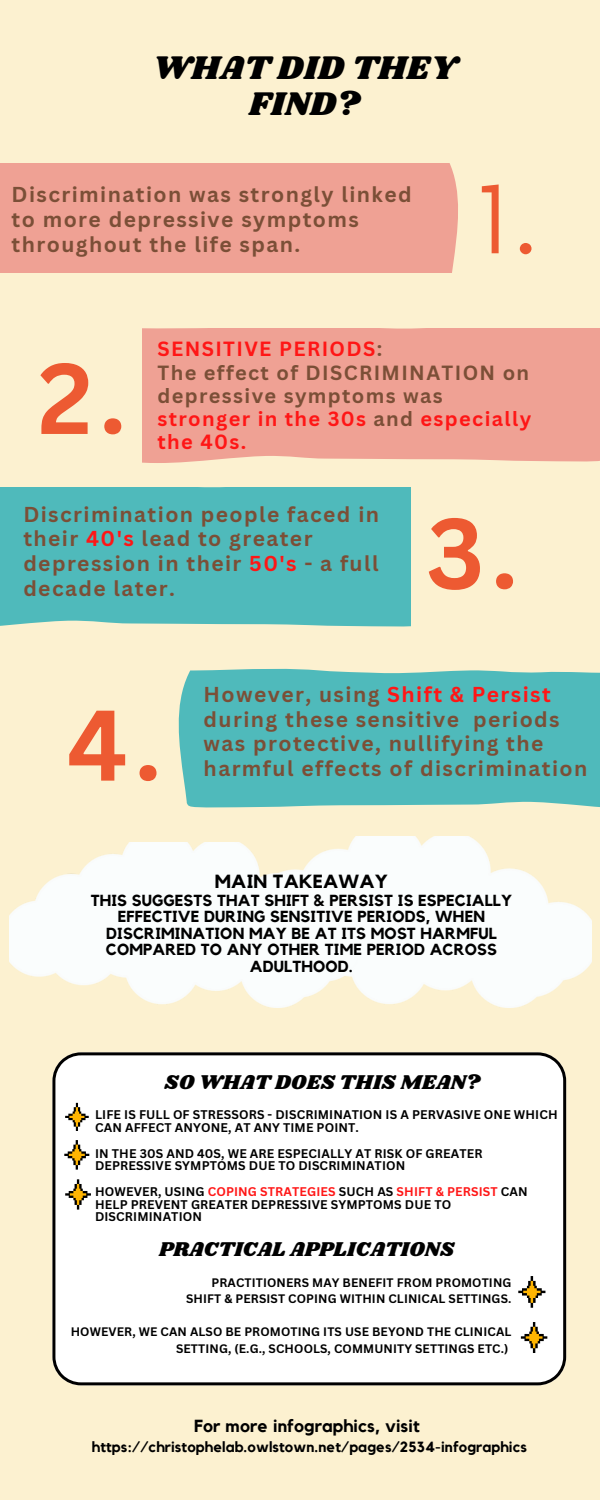
<style>
.page{position:relative;width:600px;height:1500px;background:#fcf1d0}
.page>*{position:absolute;margin:0;border:0;box-sizing:border-box;transform-origin:0 0}
.t1{font:100px "Glacial Indifference";color:#ed5a32}
.t2{font:700 98px "Canva Sans";color:#ed5a32}
.t3{font:34px/36px "Shrikhand";letter-spacing:.01em;color:#000;text-align:center}
.t4{font:700 21px/24.8px "Canva Sans";letter-spacing:.07em;color:#7b4f37}
.t5{font:20.7px "Shrikhand";letter-spacing:.01em;color:#000}
.t6{font:700 20px/23.2px "Canva Sans";letter-spacing:.07em;color:#7b4f37}
.t7{font:700 19px "Kollektif";letter-spacing:.01em;color:#000}
.t8{font:700 17.4px "Kollektif";letter-spacing:.01em;color:#000}
.t9{font:700 16px/16.5px "Kollektif";letter-spacing:.01em;color:#000;text-align:center}
.t10{font:700 14.7px "Kollektif";letter-spacing:.01em;color:#000}
.t11{font:700 12.2px/12.8px "Canva Sans";letter-spacing:.01em;color:#000}
.t12{font:700 12px/16.5px "Canva Sans";letter-spacing:.01em;color:#000;text-align:right}
.s1{color:#ff1616}
</style>
<div class="page">
<div style="left:142px;top:328px;width:458px;height:135px;background:#efa194"></div>
<div style="left:0;top:163px;width:458px;height:110px;background:#efa194"></div>
<div style="left:52px;top:1052px;width:514px;height:333px;background:#fff"></div>
<div style="left:0;top:487px;width:411px;height:140px;background:#4fbabb"></div>
<img style="left:230px;top:836px;width:361px;height:171px">
<div style="left:178px;top:668px;width:422px;height:140px;background:#4fbabb"></div>
<img style="left:9px;top:843px;width:348px;height:164px">
<svg style="left:65px;top:1102px;width:24px;height:30px"></svg>
<svg style="left:65px;top:1179px;width:27px;height:31px"></svg>
<svg style="left:64px;top:1139px;width:26px;height:31px"></svg>
<svg style="left:518px;top:1275px;width:28px;height:33px"></svg>
<svg style="left:520px;top:1321px;width:28px;height:33px"></svg>
<h3 class="t3" style="left:152px;top:51px;width:306px">WHAT DID THEY<br>FIND?</h3>
<h3 class="t4" style="left:12px;top:182px;width:402px">Discrimination was strongly linked to more depressive symptoms throughout the life span.</h3>
<h1 class="t1" style="left:477px;top:158px;width:64px">1.</h1>
<h2 class="t2" style="left:38px;top:329px;width:90px">2.</h2>
<h3 class="t6" style="left:158px;top:337px;width:375px"><span class="s1">SENSITIVE PERIODS</span>:<br>The effect of DISCRIMINATION on depressive symptoms was <span class="s1">stronger in the 30s</span> and <span class="s1">especially the 40s.</span></h3>
<h3 class="t4" style="left:23px;top:501px;width:357px">Discrimination people faced in their <span class="s1">40's</span> lead to greater depression in their <span class="s1">50's</span> - a full decade later.</h3>
<h2 class="t2" style="left:426px;top:484px;width:93px">3.</h2>
<h2 class="t2" style="left:67px;top:676px;width:96px">4.</h2>
<h3 class="t4" style="left:204px;top:681px;width:385px">However, using <span class="s1">Shift &amp; Persist </span>during these sensitive periods was protective, nullifying the harmful effects of discrimination</h3>
<h3 class="t7" style="left:215px;top:873px;width:175px">MAIN TAKEAWAY</h3>
<h3 class="t9" style="left:91px;top:892px;width:423px">THIS SUGGESTS THAT SHIFT &amp; PERSIST IS ESPECIALLY EFFECTIVE DURING SENSITIVE PERIODS, WHEN DISCRIMINATION MAY BE AT ITS MOST HARMFUL COMPARED TO ANY OTHER TIME PERIOD ACROSS ADULTHOOD.</h3>
<h3 class="t5" style="left:165px;top:1068px;width:317px">SO WHAT DOES THIS MEAN?</h3>
<p class="t11" style="left:95px;top:1108px;width:464px">LIFE IS FULL OF STRESSORS - DISCRIMINATION IS A PERVASIVE ONE WHICH<br>CAN AFFECT ANYONE, AT ANY TIME POINT.</p>
<p class="t11" style="left:95px;top:1147px;width:389px">IN THE 30S AND 40S, WE ARE ESPECIALLY AT RISK OF GREATER<br>DEPRESSIVE SYMPTOMS DUE TO DISCRIMINATION</p>
<p class="t11" style="left:95px;top:1185px;width:434px">HOWEVER, USING <span class="s1">COPING STRATEGIES</span> SUCH AS <span class="s1">SHIFT &amp; PERSIST</span> CAN<br>HELP PREVENT GREATER DEPRESSIVE SYMPTOMS DUE TO<br>DISCRIMINATION</p>
<h3 class="t5" style="left:159px;top:1235px;width:297px">PRACTICAL APPLICATIONS</h3>
<p class="t12" style="left:186px;top:1274px;width:327px">PRACTITIONERS MAY BENEFIT FROM PROMOTING<br>SHIFT &amp; PERSIST COPING WITHIN CLINICAL SETTINGS.</p>
<p class="t12" style="left:71px;top:1323px;width:442px">HOWEVER, WE CAN ALSO BE PROMOTING ITS USE BEYOND THE CLINICAL<br>SETTING, (E.G., SCHOOLS, COMMUNITY SETTINGS ETC.)</p>
<h3 class="t8" style="left:194px;top:1418px;width:227px">For more infographics, visit</h3>
<p class="t10" style="left:92px;top:1440px;width:437px">https://christophelab.owlstown.net/pages/2534-infographics</p>
</div>
